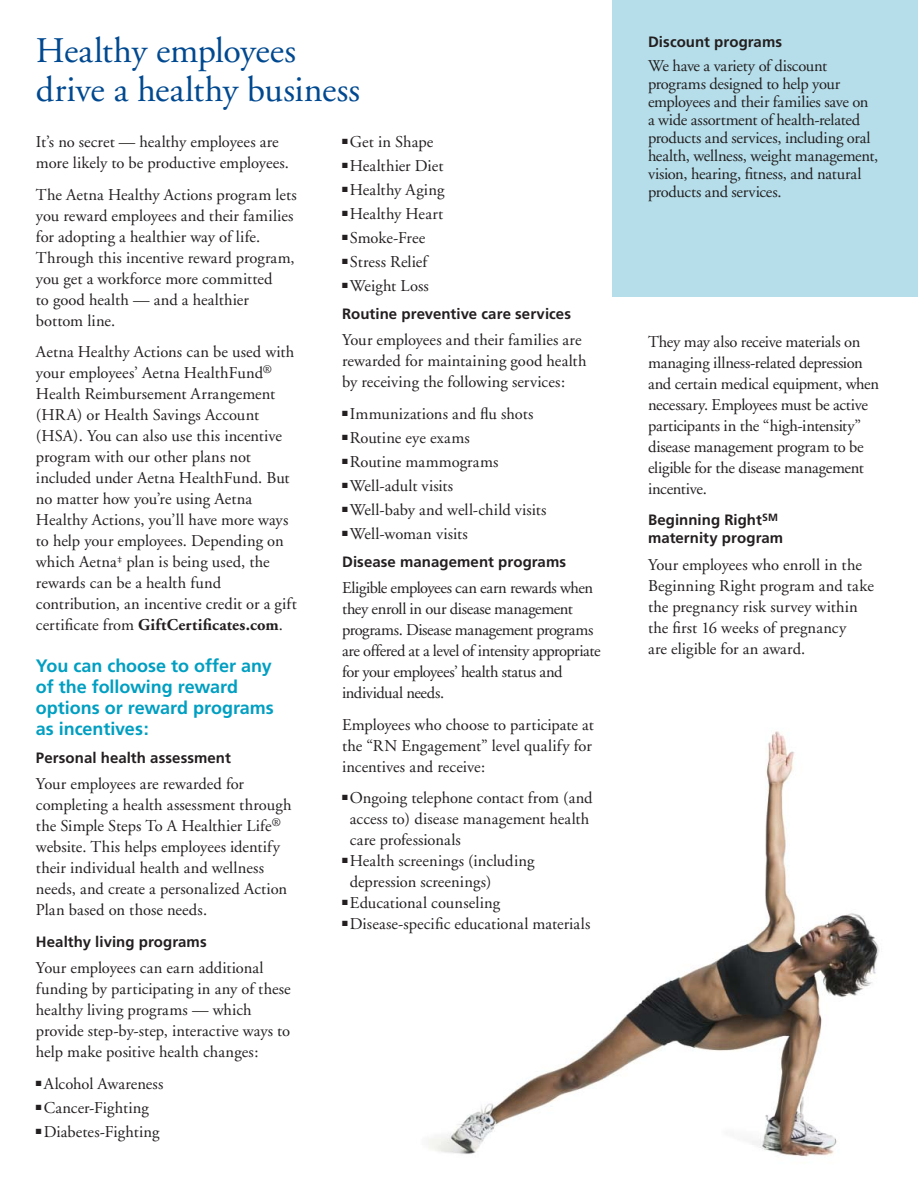
<style>
.page{position:relative;width:918px;height:1188px;background:#fff}
.page>*{position:absolute;margin:0;border:0;box-sizing:border-box;transform-origin:0 0}
.t1{font:36px/39px "Adobe Garamond";letter-spacing:-.01em;color:#004990}
.t2{font:700 18px/21px "Frutiger";letter-spacing:-.005em;color:#009fc2}
.t3{font:16.5px/21px "Adobe Garamond";color:#231f20}
.t4{font:16.5px/21px "Adobe Garamond";letter-spacing:-.03em;color:#231f20}
.t5{font:700 15px/18px "Frutiger";letter-spacing:.005em;color:#231f20}
.s1{font-weight:700}
</style>
<div class="page">
<img style="left:428px;top:731px;width:451px;height:426px">
<div style="left:612px;top:0;width:305px;height:297px;background:#b5deea"></div>
<h1 class="t1" style="left:36px;top:35px;width:326px">Healthy employees drive a healthy business</h1>
<p class="t3" style="left:36px;top:133px;width:255px">It’s no secret — healthy employees are more likely to be productive employees.</p>
<p class="t3" style="left:36px;top:185px;width:262px">The Aetna Healthy Actions program lets you reward employees and their families for adopting a healthier way of life.<br>Through this incentive reward program, you get a workforce more committed<br>to good health — and a healthier bottom line.</p>
<p class="t3" style="left:36px;top:343px;width:262px">Aetna Healthy Actions can be used with your employees’ Aetna HealthFund<sup>® </sup>Health Reimbursement Arrangement (HRA) or Health Savings Account (HSA). You can also use this incentive program with our other plans not included under Aetna HealthFund. But no matter how you’re using Aetna Healthy Actions, you’ll have more ways to help your employees. Depending on which Aetna<sup>‡</sup> plan is being used, the rewards can be a health fund contribution, an incentive credit or a gift certificate from <span class="s1">GiftCertificates.com</span>.</p>
<p class="t2" style="left:36px;top:657px;width:239px">You can choose to offer any of the following reward options or reward programs as incentives:</p>
<p class="t5" style="left:36px;top:750px;width:196px">Personal health assessment</p>
<p class="t3" style="left:36px;top:775px;width:257px">Your employees are rewarded for completing a health assessment through the Simple Steps To A Healthier Life<sup>® </sup>website. This helps employees identify their individual health and wellness needs, and create a personalized Action Plan based on those needs.</p>
<p class="t5" style="left:36px;top:934px;width:172px">Healthy living programs</p>
<p class="t3" style="left:36px;top:959px;width:256px">Your employees can earn additional funding by participating in any of these healthy living programs — which provide step-by-step, interactive ways to help make positive health changes:</p>
<p class="t3" style="left:36px;top:1074px;width:129px">■ Alcohol Awareness</p>
<p class="t3" style="left:36px;top:1098px;width:115px">■ Cancer-Fighting</p>
<p class="t3" style="left:36px;top:1122px;width:125px">■ Diabetes-Fighting</p>
<p class="t3" style="left:342px;top:133px;width:93px">■ Get in Shape</p>
<p class="t3" style="left:342px;top:157px;width:103px">■ Healthier Diet</p>
<p class="t3" style="left:342px;top:181px;width:104px">■ Healthy Aging</p>
<p class="t3" style="left:342px;top:205px;width:103px">■ Healthy Heart</p>
<p class="t3" style="left:342px;top:229px;width:85px">■ Smoke-Free</p>
<p class="t3" style="left:342px;top:253px;width:87px">■ Stress Relief</p>
<p class="t3" style="left:342px;top:277px;width:88px">■ Weight Loss</p>
<p class="t5" style="left:342px;top:306px;width:231px">Routine preventive care services</p>
<p class="t3" style="left:342px;top:331px;width:246px">Your employees and their families are rewarded for maintaining good health by receiving the following services:</p>
<p class="t3" style="left:342px;top:405px;width:193px">■ Immunizations and flu shots</p>
<p class="t3" style="left:342px;top:429px;width:129px">■ Routine eye exams</p>
<p class="t3" style="left:342px;top:453px;width:158px">■ Routine mammograms</p>
<p class="t3" style="left:342px;top:477px;width:113px">■ Well-adult visits</p>
<p class="t3" style="left:342px;top:501px;width:206px">■ Well-baby and well-child visits</p>
<p class="t3" style="left:342px;top:525px;width:127px">■ Well-woman visits</p>
<p class="t5" style="left:342px;top:554px;width:226px">Disease management programs</p>
<p class="t4" style="left:342px;top:579px;width:260px">Eligible employees can earn rewards when they enroll in our disease management programs. Disease management programs are offered at a level of intensity appropriate for your employees’ health status and individual needs.</p>
<p class="t3" style="left:342px;top:715px;width:253px">Employees who choose to participate at the “RN Engagement” level qualify for incentives and receive:</p>
<p class="t3" style="left:350px;top:789px;width:244px;text-indent:-8px">■ Ongoing telephone contact from (and access to) disease management health care professionals</p>
<p class="t3" style="left:350px;top:852px;width:186px;text-indent:-8px">■ Health screenings (including depression screenings)</p>
<p class="t3" style="left:342px;top:894px;width:160px">■ Educational counseling</p>
<p class="t3" style="left:342px;top:915px;width:250px">■ Disease-specific educational materials</p>
<p class="t5" style="left:648px;top:34px;width:136px">Discount programs</p>
<p class="t3" style="left:648px;top:58px;width:232px;line-height:18px">We have a variety of discount programs designed to help your employees and their families save on a wide assortment of health-related products and services, including oral health, wellness, weight management, vision, hearing, fitness, and natural products and services.</p>
<p class="t3" style="left:648px;top:333px;width:233px">They may also receive materials on managing illness-related depression and certain medical equipment, when necessary. Employees must be active participants in the “high-intensity” disease management program to be eligible for the disease management incentive.</p>
<p class="t5" style="left:648px;top:512px;width:137px">Beginning Right<sup>SM </sup>maternity program</p>
<p class="t3" style="left:648px;top:556px;width:227px">Your employees who enroll in the<br>Beginning Right program and take the pregnancy risk survey within the first 16 weeks of pregnancy<br>are eligible for an award.</p>
</div>
